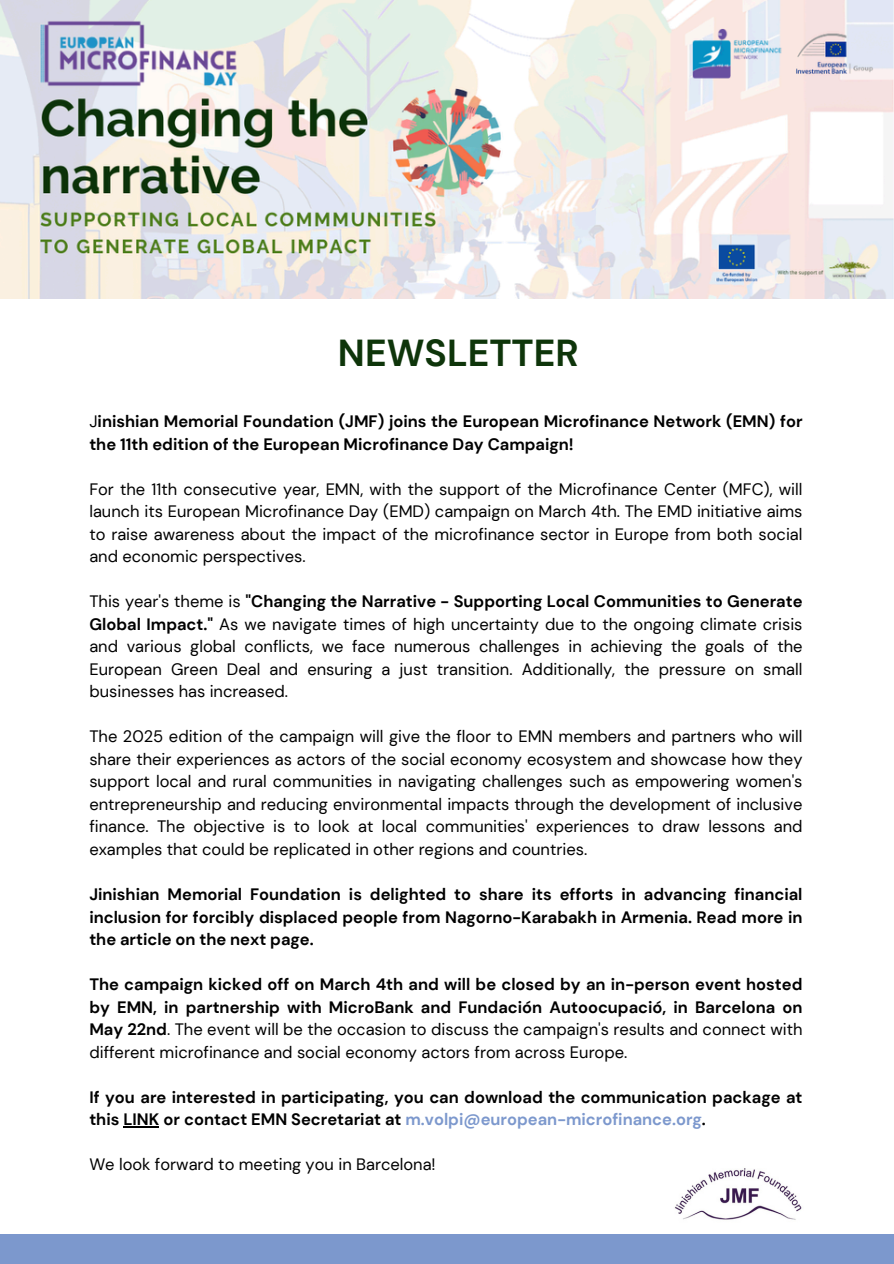
<style>
.page{position:relative;width:894px;height:1264px;background:#fff}
.page>*{position:absolute;margin:0;border:0;box-sizing:border-box;transform-origin:0 0}
.t1{font:700 37.5px "DM Sans";color:#0e350a}
.t2{font:16.5px/22.5px "DM Sans";color:#000;text-align:justify}
.t3{font:700 16.5px/22.5px "DM Sans";color:#000}
.s1{font-weight:400}
.s2{font-weight:700}
.s3{color:#7c98cd}
</style>
<div class="page">
<div style="left:0;top:1233px;width:893px;height:30px;background:#7c98cd"></div>
<hr style="left:123px;top:1126px;width:36px;height:1px;background:#000">
<img style="left:0;top:0;width:893px;height:298px">
<img style="left:675px;top:1168px;width:127px;height:52px">
<h2 class="t1" style="left:338px;top:329px;width:242px">NEWSLETTER</h2>
<p class="t3" style="left:89px;top:410px;width:714px"><span class="s1">J</span>inishian Memorial Foundation (JMF) joins the European Microfinance Network (EMN) for the 11th edition of the European Microfinance Day Campaign!</p>
<h1 class="t2" style="left:89px;top:478px;width:714px">For the 11th consecutive year, EMN, with the support of the Microfinance Center (MFC), will launch its European Microfinance Day (EMD) campaign on March 4th. The EMD initiative aims to raise awareness about the impact of the microfinance sector in Europe from both social and economic perspectives.</h1>
<p class="t2" style="left:89px;top:590px;width:714px">This year's theme is <span class="s2">"Changing the Narrative - Supporting Local Communities to Generate Global Impact."</span> As we navigate times of high uncertainty due to the ongoing climate crisis and various global conflicts, we face numerous challenges in achieving the goals of the European Green Deal and ensuring a just transition. Additionally, the pressure on small businesses has increased.</p>
<p class="t2" style="left:89px;top:725px;width:714px">The 2025 edition of the campaign will give the floor to EMN members and partners who will share their experiences as actors of the social economy ecosystem and showcase how they support local and rural communities in navigating challenges such as empowering women's entrepreneurship and reducing environmental impacts through the development of inclusive finance. The objective is to look at local communities' experiences to draw lessons and examples that could be replicated in other regions and countries.</p>
<p class="t3" style="left:89px;top:883px;width:714px;text-align:justify">Jinishian Memorial Foundation is delighted to share its efforts in advancing financial inclusion for forcibly displaced people from Nagorno-Karabakh in Armenia. Read more in the article on the next page.</p>
<p class="t3" style="left:89px;top:973px;width:714px;text-align:justify">The campaign kicked off on March 4th and will be closed by an in-person event hosted by EMN, in partnership with MicroBank and Fundación Autoocupació, in Barcelona on May 22nd<span class="s1">. The event will be the occasion to discuss the campaign's results and connect with different microfinance and social economy actors from across Europe.</span></p>
<h2 class="t3" style="left:89px;top:1085px;width:714px">If you are interested in participating, you can download the communication package at this LINK or contact EMN Secretariat at <span class="s3">m.volpi@european-microfinance.org</span>.</h2>
<p class="t2" style="left:89px;top:1153px;width:348px">We look forward to meeting you in Barcelona!</p>
</div>
